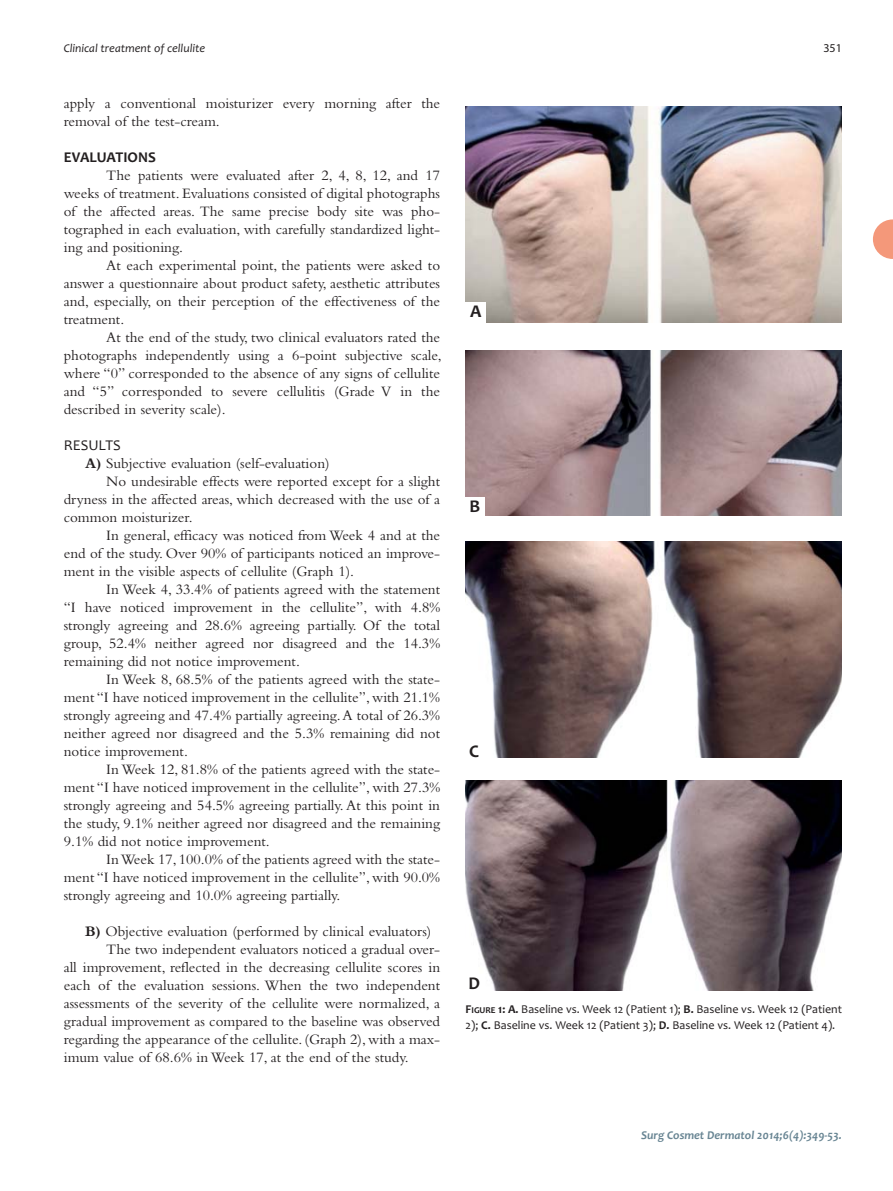
<style>
.page{position:relative;width:893px;height:1191px;background:#fff}
.page>*{position:absolute;margin:0;border:0;box-sizing:border-box;transform-origin:0 0}
.t1{font:700 18px "Candara";color:#231f20}
.t2{font:15px/18px "Bembo";color:#231f20;text-align:justify}
.t3{font:700 15px "Candara";color:#231f20}
.t4{font:15px "Candara";color:#231f20}
.t5{font:12px/16.5px "Candara";color:#231f20}
.t6{font:italic 700 12px "Candara";color:#688593}
.t7{font:italic 12px "Candara";color:#231f20}
.t8{font:12px "Myriad";color:#231f20}
.s1{font-weight:700}
.s2{font-weight:700;font-size:9px}
</style>
<div class="page">
<svg style="left:873px;top:219px;width:20px;height:40px"></svg>
<img style="left:466px;top:107px;width:376px;height:216px">
<img style="left:466px;top:350px;width:376px;height:165px">
<img style="left:466px;top:541px;width:376px;height:216px">
<img style="left:466px;top:780px;width:376px;height:210px">
<div style="left:466px;top:302px;width:20px;height:21px;background:#fff"></div>
<div style="left:465px;top:497px;width:20px;height:22px;background:#fff"></div>
<div style="left:464px;top:742px;width:20px;height:21px;background:#fff"></div>
<div style="left:464px;top:974px;width:20px;height:22px;background:#fff"></div>
<p class="t7" style="left:64px;top:43px;width:143px">Clinical treatment of cellulite</p>
<p class="t8" style="left:823px;top:43px;width:20px">351</p>
<p class="t2" style="left:64px;top:96px;width:378px">apply a conventional moisturizer every morning after the removal of the test-cream.</p>
<p class="t3" style="left:64px;top:152px;width:94px">EVALUATIONS</p>
<p class="t2" style="left:64px;top:168px;width:378px;text-indent:43px">The patients were evaluated after 2, 4, 8, 12, and 17 weeks of treatment. Evaluations consisted of digital photographs of the affected areas. The same precise body site was pho&shy;tographed in each evaluation, with carefully standardized light&shy;ing and positioning.</p>
<p class="t2" style="left:64px;top:258px;width:378px;text-indent:43px">At each experimental point, the patients were asked to answer a questionnaire about product safety, aesthetic attributes and, especially, on their perception of the effectiveness of the treatment.</p>
<p class="t2" style="left:64px;top:330px;width:379px;text-indent:43px">At the end of the study, two clinical evaluators rated the photographs independently using a 6-point subjective scale, where “0” corresponded to the absence of any signs of cellulite and “5” corresponded to severe cellulitis (Grade V in the described in severity scale).</p>
<p class="t4" style="left:64px;top:440px;width:58px">RESULTS</p>
<p class="t2" style="left:85px;top:456px;width:246px"><span class="s1">A)</span> Subjective evaluation (self-evaluation)</p>
<p class="t2" style="left:106px;top:474px;width:335px">No undesirable effects were reported except for a slight</p>
<p class="t2" style="left:64px;top:492px;width:378px">dryness in the affected areas, which decreased with the use of a</p>
<p class="t2" style="left:64px;top:510px;width:130px">common moisturizer.</p>
<p class="t2" style="left:106px;top:528px;width:335px">In general, efficacy was noticed from Week 4 and at the</p>
<p class="t2" style="left:64px;top:546px;width:378px">end of the study. Over 90% of participants noticed an improve-</p>
<p class="t2" style="left:64px;top:564px;width:292px">ment in the visible aspects of cellulite (Graph 1).</p>
<p class="t2" style="left:106px;top:582px;width:335px">In Week 4, 33.4% of patients agreed with the statement</p>
<p class="t2" style="left:64px;top:600px;width:378px">“I have noticed improvement in the cellulite”, with 4.8%</p>
<p class="t2" style="left:64px;top:618px;width:378px">strongly agreeing and 28.6% agreeing partially. Of the total</p>
<p class="t2" style="left:64px;top:636px;width:378px">group, 52.4% neither agreed nor disagreed and the 14.3%</p>
<p class="t2" style="left:64px;top:654px;width:238px">remaining did not notice improvement.</p>
<p class="t2" style="left:106px;top:672px;width:335px">In Week 8, 68.5% of the patients agreed with the state-</p>
<p class="t2" style="left:64px;top:690px;width:378px">ment “I have noticed improvement in the cellulite”, with 21.1%</p>
<p class="t2" style="left:64px;top:708px;width:378px">strongly agreeing and 47.4% partially agreeing. A total of 26.3%</p>
<p class="t2" style="left:64px;top:726px;width:378px">neither agreed nor disagreed and the 5.3% remaining did not</p>
<p class="t2" style="left:64px;top:744px;width:126px">notice improvement.</p>
<p class="t2" style="left:106px;top:762px;width:335px">In Week 12, 81.8% of the patients agreed with the state-</p>
<p class="t2" style="left:64px;top:780px;width:378px">ment “I have noticed improvement in the cellulite”, with 27.3%</p>
<p class="t2" style="left:64px;top:798px;width:378px">strongly agreeing and 54.5% agreeing partially. At this point in</p>
<p class="t2" style="left:64px;top:816px;width:378px">the study, 9.1% neither agreed nor disagreed and the remaining</p>
<p class="t2" style="left:64px;top:834px;width:208px">9.1% did not notice improvement.</p>
<p class="t2" style="left:106px;top:852px;width:335px">In Week 17, 100.0% of the patients agreed with the state-</p>
<p class="t2" style="left:64px;top:870px;width:378px">ment “I have noticed improvement in the cellulite”, with 90.0%</p>
<p class="t2" style="left:64px;top:888px;width:278px">strongly agreeing and 10.0% agreeing partially.</p>
<p class="t2" style="left:85px;top:924px;width:348px"><span class="s1">B)</span> Objective evaluation (performed by clinical evaluators)</p>
<p class="t2" style="left:106px;top:942px;width:335px">The two independent evaluators noticed a gradual over-</p>
<p class="t2" style="left:64px;top:960px;width:378px">all improvement, reflected in the decreasing cellulite scores in</p>
<p class="t2" style="left:64px;top:978px;width:378px">each of the evaluation sessions. When the two independent</p>
<p class="t2" style="left:64px;top:996px;width:378px">assessments of the severity of the cellulite were normalized, a</p>
<p class="t2" style="left:64px;top:1014px;width:378px">gradual improvement as compared to the baseline was observed</p>
<p class="t2" style="left:64px;top:1032px;width:378px">regarding the appearance of the cellulite. (Graph 2), with a max-</p>
<p class="t2" style="left:64px;top:1050px;width:346px">imum value of 68.6% in Week 17, at the end of the study.</p>
<p class="t1" style="left:470px;top:304px;width:13px">A</p>
<p class="t1" style="left:469px;top:500px;width:12px">B</p>
<p class="t1" style="left:469px;top:744px;width:11px">C</p>
<p class="t1" style="left:468px;top:976px;width:13px">D</p>
<p class="t5" style="left:466px;top:1001px;width:378px"><span class="s1">F</span><span class="s2">IGURE</span> <span class="s1">1: A.</span> Baseline vs. Week 12 (Patient 1); <span class="s1">B.</span> Baseline vs. Week 12 (Patient<br>2); <span class="s1">C.</span> Baseline vs. Week 12 (Patient 3); <span class="s1">D.</span> Baseline vs. Week 12 (Patient 4).</p>
<p class="t6" style="left:641px;top:1128px;width:202px">Surg Cosmet Dermatol 2014;6(4):349-53.</p>
</div>
